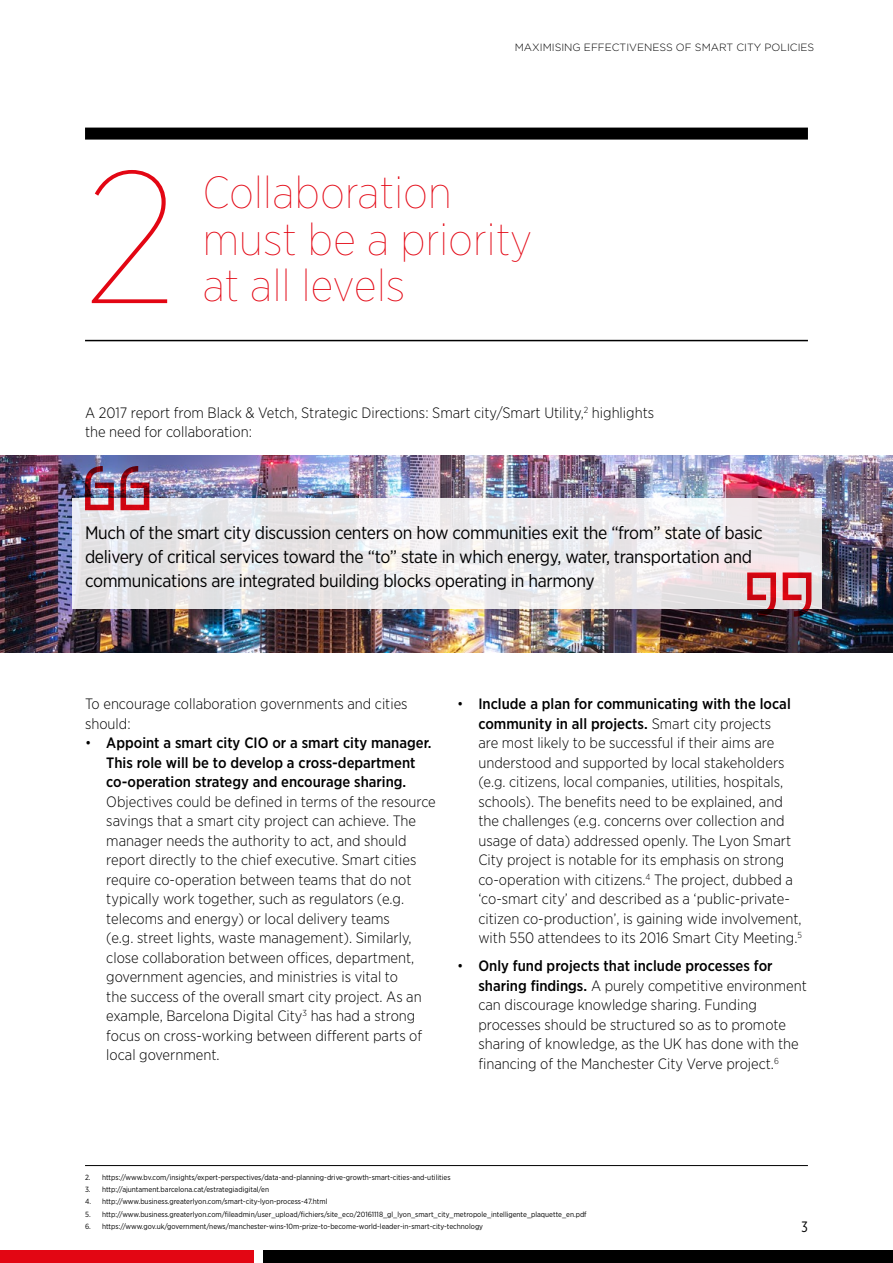
<style>
.page{position:relative;width:893px;height:1263px;background:#fff}
.page>*{position:absolute;margin:0;border:0;box-sizing:border-box;transform-origin:0 0}
.t1{font:100 187.5px "Gotham Narrow";color:#e30613}
.t2{font:100 45px/46.5px "Gotham Narrow";letter-spacing:.01em;color:#e30613}
.Standfirst{font:18px/24px "Gotham Narrow";letter-spacing:-.02em;color:#000}
.t3{font:300 15px/19.5px "Gotham Narrow";color:#000}
.t4{font:15px "Gotham X Narrow";color:#000}
.t5{font:300 10.5px "Gotham";color:#000}
.t6{font:7.5px "Gotham Narrow";color:#000}
.s1{font-weight:500}
</style>
<div class="page">
<div style="left:85px;top:128px;width:723px;height:12px;background:#000"></div>
<hr style="left:85px;top:340px;width:723px;height:1px;background:#000">
<div style="left:264px;top:1250px;width:629px;height:13px;background:#000"></div>
<div style="left:0;top:1250px;width:254px;height:13px;background:#e30613"></div>
<hr style="left:85px;top:1165px;width:723px;height:1px;background:#000">
<img style="left:0;top:456px;width:893px;height:197px">
<svg style="left:72px;top:498px;width:750px;height:111px;fill:#e9e7ea"></svg>
<img style="left:85px;top:466px;width:64px;height:44px">
<svg style="left:747px;top:572px;width:64px;height:45px;background:#be6e74"></svg>
<p class="t5" style="left:515px;top:41px;width:301px">MAXIMISING EFFECTIVENESS OF SMART CITY POLICIES</p>
<p class="t1" style="left:85px;top:125px;width:93px">2</p>
<p class="t2" style="left:203px;top:168px;width:331px">Collaboration must be a priority</p>
<p class="t2" style="left:203px;top:261px;width:204px">at all levels</p>
<p class="t3" style="left:85px;top:402px;width:571px">A 2017 report from Black &amp; Vetch, Strategic Directions: Smart city/Smart Utility,<sup>2</sup> highlights the need for collaboration:</p>
<p class="Standfirst" style="left:85px;top:521px;width:679px">Much of the smart city discussion centers on how communities exit the “from” state of basic delivery of critical services toward the “to” state in which energy, water, transportation and communications are integrated building blocks operating in harmony</p>
<p class="t3" style="left:85px;top:694px;width:324px">To encourage collaboration governments and cities should:</p>
<p class="t3" style="left:106px;top:733px;width:331px;text-indent:-21px">• <span class="s1">Appoint a smart city CIO or a smart city manager.<br>This role will be to develop a cross-department co-operation strategy and encourage sharing.<br></span>Objectives could be defined in terms of the resource savings that a smart city project can achieve. The manager needs the authority to act, and should report directly to the chief executive. Smart cities require co-operation between teams that do not typically work together, such as regulators (e.g. telecoms and energy) or local delivery teams<br>(e.g. street lights, waste management). Similarly, close collaboration between offices, department, government agencies, and ministries is vital to<br>the success of the overall smart city project. As an example, Barcelona Digital City<sup>3</sup> has had a strong focus on cross-working between different parts of local government.</p>
<p class="t3" style="left:478px;top:694px;width:325px;text-indent:-21px">• <span class="s1">Include a plan for communicating with the local community in all projects.</span> Smart city projects<br>are most likely to be successful if their aims are understood and supported by local stakeholders (e.g. citizens, local companies, utilities, hospitals, schools). The benefits need to be explained, and the challenges (e.g. concerns over collection and usage of data) addressed openly. The Lyon Smart City project is notable for its emphasis on strong co-operation with citizens.<sup>4</sup> The project, dubbed a ‘co-smart city’ and described as a ‘public-private&shy;citizen co-production’, is gaining wide involvement, with 550 attendees to its 2016 Smart City Meeting.<sup>5</sup></p>
<p class="t3" style="left:478px;top:956px;width:330px;text-indent:-21px">• <span class="s1">Only fund projects that include processes for sharing findings.</span> A purely competitive environment can discourage knowledge sharing. Funding processes should be structured so as to promote sharing of knowledge, as the UK has done with the financing of the Manchester City Verve project.<sup>6</sup></p>
<p class="t6" style="left:85px;top:1173px;width:367px">2. https://www.bv.com/insights/expert-perspectives/data-and-planning-drive-growth-smart-cities-and-utilities</p>
<p class="t6" style="left:85px;top:1185px;width:186px">3. http://ajuntament.barcelona.cat/estrategiadigital/en</p>
<p class="t6" style="left:85px;top:1197px;width:244px">4. http://www.business.greaterlyon.com/smart-city-lyon-process-47.html</p>
<p class="t6" style="left:85px;top:1209px;width:503px">5. http://www.business.greaterlyon.com/fileadmin/user_upload/fichiers/site_eco/20161118_gl_lyon_smart_city_metropole_intelligente_plaquette_en.pdf</p>
<p class="t6" style="left:85px;top:1221px;width:400px">6. https://www.gov.uk/government/news/manchester-wins-10m-prize-to-become-world-leader-in-smart-city-technology</p>
<p class="t4" style="left:802px;top:1218px;width:8px">3</p>
</div>
